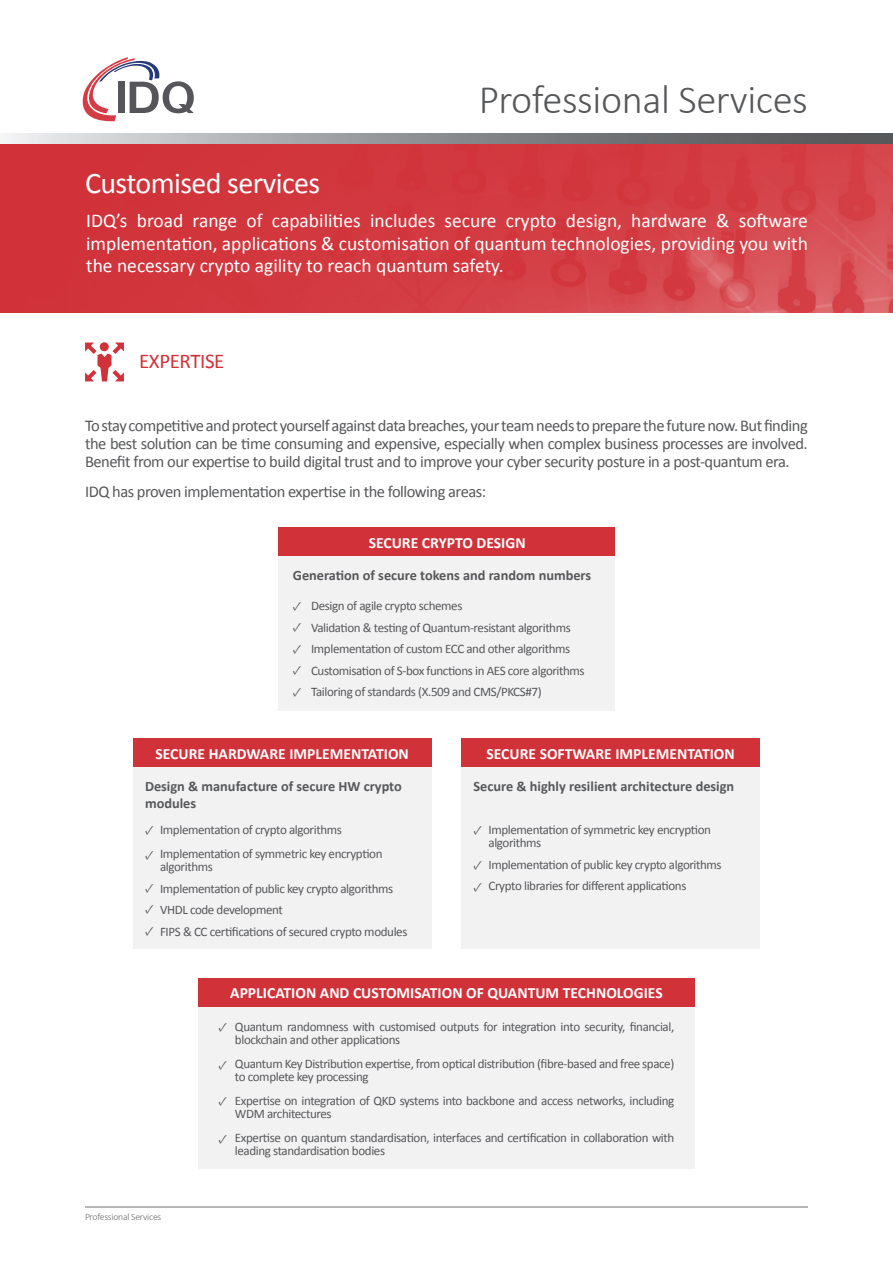
<style>
.page{position:relative;width:893px;height:1263px;background:#fff}
.page>*{position:absolute;margin:0;border:0;box-sizing:border-box;transform-origin:0 0}
.t1{font:300 40.5px "Calibri";letter-spacing:-.01em;color:#57585a}
.t2{font:30px "Calibri";letter-spacing:-.02em;color:#fff}
.t3{font:21px "Calibri";letter-spacing:-.02em;color:#d13138}
.t4{font:19.5px/22.5px "Calibri";color:#fff;text-align:justify}
.t5{font:16.5px/18px "Calibri";letter-spacing:-.03em;color:#57585a;text-align:justify}
.t6{font:700 15.6px "Calibri";color:#fff}
.t7{font:700 14.25px/17.2px "Calibri";color:#57585a}
.t8{font:13.05px/13px "Calibri";letter-spacing:-.03em;color:#57585a}
.t9{font:13.05px "Minion Pro";color:#57585a}
.t10{font:300 9.75px "Calibri";letter-spacing:-.025em;color:#6c6d70}
</style>
<div class="page">
<div style="left:133px;top:738px;width:299px;height:210px;background:#f2f2f3"></div>
<img style="left:0;top:144px;width:893px;height:169px">
<svg style="left:2px;top:134px;width:891px;height:10px;background:#929396"></svg>
<svg style="left:83px;top:57px;width:111px;height:64px"></svg>
<hr style="left:85px;top:1206px;width:723px;height:1px;background:#6c6d70">
<svg style="left:85px;top:342px;width:39px;height:39px"></svg>
<div style="left:278px;top:527px;width:337px;height:184px;background:#f2f2f3"></div>
<div style="left:278px;top:527px;width:337px;height:28px;background:#d13138"></div>
<div style="left:133px;top:738px;width:299px;height:28px;background:#d13138"></div>
<div style="left:461px;top:738px;width:299px;height:210px;background:#f2f2f3"></div>
<div style="left:461px;top:738px;width:299px;height:28px;background:#d13138"></div>
<div style="left:198px;top:979px;width:497px;height:190px;background:#f2f2f3"></div>
<div style="left:198px;top:978px;width:497px;height:28px;background:#d13138"></div>
<p class="t1" style="left:479px;top:74px;width:331px">Professional Services</p>
<p class="t2" style="left:85px;top:164px;width:237px">Customised services</p>
<p class="t4" style="left:86px;top:210px;width:723px">IDQ’s broad range of capabilities includes secure crypto design, hardware &amp; software implementation, applications &amp; customisation of quantum technologies, providing you with the necessary crypto agility to reach quantum safety.</p>
<p class="t3" style="left:139px;top:347px;width:87px">EXPERTISE</p>
<p class="t5" style="left:85px;top:416px;width:724px">To stay competitive and protect yourself against data breaches, your team needs to prepare the future now. But finding the best solution can be time consuming and expensive, especially when complex business processes are involved.<br>Benefit from our expertise to build digital trust and to improve your cyber security posture in a post-quantum era.</p>
<p class="t5" style="left:85px;top:483px;width:403px">IDQ has proven implementation expertise in the following areas:</p>
<p class="t6" style="left:369px;top:533px;width:158px">SECURE CRYPTO DESIGN</p>
<p class="t7" style="left:293px;top:567px;width:300px">Generation of secure tokens and random numbers</p>
<p class="t8" style="left:311px;top:599px;width:153px">Design of agile crypto schemes</p>
<p class="t8" style="left:311px;top:621px;width:261px">Validation &amp; testing of Quantum-resistant algorithms</p>
<p class="t8" style="left:311px;top:642px;width:261px">Implementation of custom ECC and other algorithms</p>
<p class="t8" style="left:311px;top:664px;width:275px">Customisation of S-box functions in AES core algorithms</p>
<p class="t8" style="left:311px;top:685px;width:232px">Tailoring of standards (X.509 and CMS/PKCS#7)</p>
<p class="t9" style="left:293px;top:597px;width:10px">✓</p>
<p class="t9" style="left:293px;top:618px;width:10px">✓</p>
<p class="t9" style="left:293px;top:640px;width:10px">✓</p>
<p class="t9" style="left:293px;top:661px;width:10px">✓</p>
<p class="t9" style="left:293px;top:683px;width:10px">✓</p>
<p class="t6" style="left:156px;top:744px;width:255px">SECURE HARDWARE IMPLEMENTATION</p>
<p class="t7" style="left:145px;top:778px;width:258px">Design &amp; manufacture of secure HW crypto modules</p>
<p class="t8" style="left:160px;top:823px;width:183px">Implementation of crypto algorithms</p>
<p class="t8" style="left:160px;top:847px;width:224px">Implementation of symmetric key encryption algorithms</p>
<p class="t8" style="left:160px;top:882px;width:235px">Implementation of public key crypto algorithms</p>
<p class="t8" style="left:160px;top:903px;width:124px">VHDL code development</p>
<p class="t8" style="left:160px;top:925px;width:249px">FIPS &amp; CC certifications of secured crypto modules</p>
<p class="t9" style="left:145px;top:821px;width:10px">✓</p>
<p class="t9" style="left:145px;top:846px;width:10px">✓</p>
<p class="t9" style="left:145px;top:879px;width:10px">✓</p>
<p class="t9" style="left:145px;top:900px;width:10px">✓</p>
<p class="t9" style="left:145px;top:922px;width:10px">✓</p>
<p class="t6" style="left:486px;top:744px;width:250px">SECURE SOFTWARE IMPLEMENTATION</p>
<p class="t7" style="left:473px;top:778px;width:262px">Secure &amp; highly resilient architecture design</p>
<p class="t8" style="left:489px;top:823px;width:224px">Implementation of symmetric key encryption algorithms</p>
<p class="t8" style="left:489px;top:858px;width:235px">Implementation of public key crypto algorithms</p>
<p class="t8" style="left:489px;top:879px;width:199px">Crypto libraries for different applications</p>
<p class="t9" style="left:473px;top:821px;width:10px">✓</p>
<p class="t9" style="left:473px;top:856px;width:10px">✓</p>
<p class="t9" style="left:473px;top:878px;width:10px">✓</p>
<p class="t10" style="left:85px;top:1211px;width:78px">Professional Services</p>
<p class="t6" style="left:230px;top:982px;width:434px">APPLICATION AND CUSTOMISATION OF QUANTUM TECHNOLOGIES</p>
<p class="t8" style="left:235px;top:1020px;width:441px">Quantum randomness with customised outputs for integration into security, financial, blockchain and other applications</p>
<p class="t8" style="left:235px;top:1057px;width:441px">Quantum Key Distribution expertise, from optical distribution (fibre-based and free space) to complete key processing</p>
<p class="t8" style="left:235px;top:1094px;width:441px">Expertise on integration of QKD systems into backbone and access networks, including<br>WDM architectures</p>
<p class="t8" style="left:235px;top:1131px;width:441px">Expertise on quantum standardisation, interfaces and certification in collaboration with leading standardisation bodies</p>
<p class="t9" style="left:219px;top:1018px;width:10px">✓</p>
<p class="t9" style="left:219px;top:1056px;width:10px">✓</p>
<p class="t9" style="left:219px;top:1092px;width:10px">✓</p>
<p class="t9" style="left:219px;top:1129px;width:10px">✓</p>
</div>
